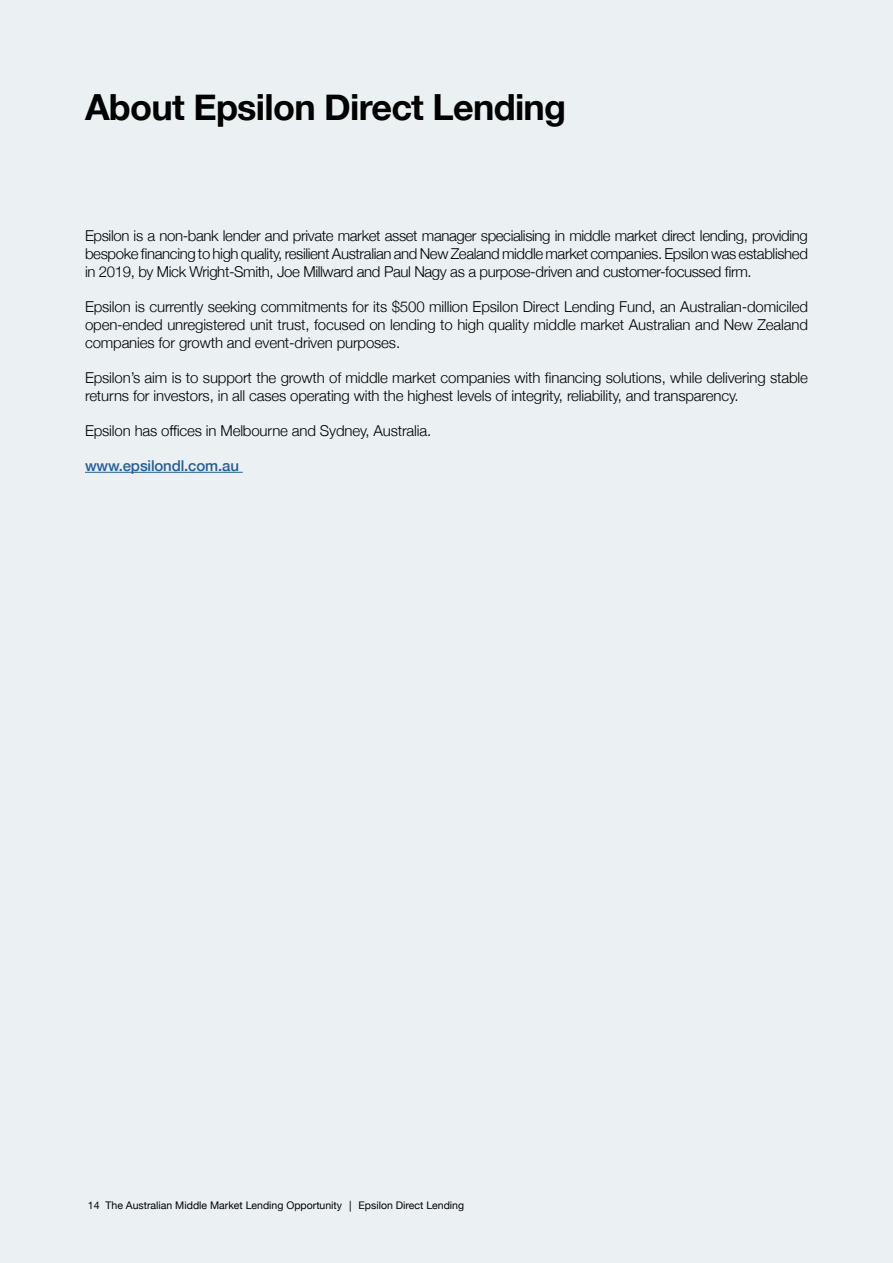
<style>
.page{position:relative;width:893px;height:1263px;background:#ebf0f2}
.page>*{position:absolute;margin:0;border:0;box-sizing:border-box;transform-origin:0 0}
.t1{font:700 36px "Helvetica Neue";letter-spacing:-.02em;color:#000}
.t2{font:300 15px/18px "Helvetica Neue";letter-spacing:-.01em;color:#000;text-align:justify}
.t3{font:500 15px "Helvetica Neue";letter-spacing:-.01em;color:#215e9e}
.t4{font:10.5px "Helvetica Neue";color:#000}
</style>
<div class="page">
<hr style="left:85px;top:472px;width:158px;height:1px;background:#215e9e">
<h1 class="t1" style="left:85px;top:79px;width:483px">About Epsilon Direct Lending</h1>
<p class="t2" style="left:85px;top:226px;width:724px">Epsilon is a non-bank lender and private market asset manager specialising in middle market direct lending, providing bespoke financing to high quality, resilient Australian and New Zealand middle market companies. Epsilon was established in 2019, by Mick Wright-Smith, Joe Millward and Paul Nagy as a purpose-driven and customer-focussed firm.</p>
<p class="t2" style="left:85px;top:297px;width:724px">Epsilon is currently seeking commitments for its $500 million Epsilon Direct Lending Fund, an Australian-domiciled open-ended unregistered unit trust, focused on lending to high quality middle market Australian and New Zealand companies for growth and event-driven purposes.</p>
<p class="t2" style="left:85px;top:368px;width:724px">Epsilon’s aim is to support the growth of middle market companies with financing solutions, while delivering stable returns for investors, in all cases operating with the highest levels of integrity, reliability, and transparency.</p>
<p class="t2" style="left:85px;top:421px;width:348px">Epsilon has offices in Melbourne and Sydney, Australia.</p>
<p class="t3" style="left:85px;top:454px;width:155px">www.epsilondl.com.au</p>
<p class="t4" style="left:88px;top:1198px;width:378px">14 The Australian Middle Market Lending Opportunity │ Epsilon Direct Lending</p>
</div>
